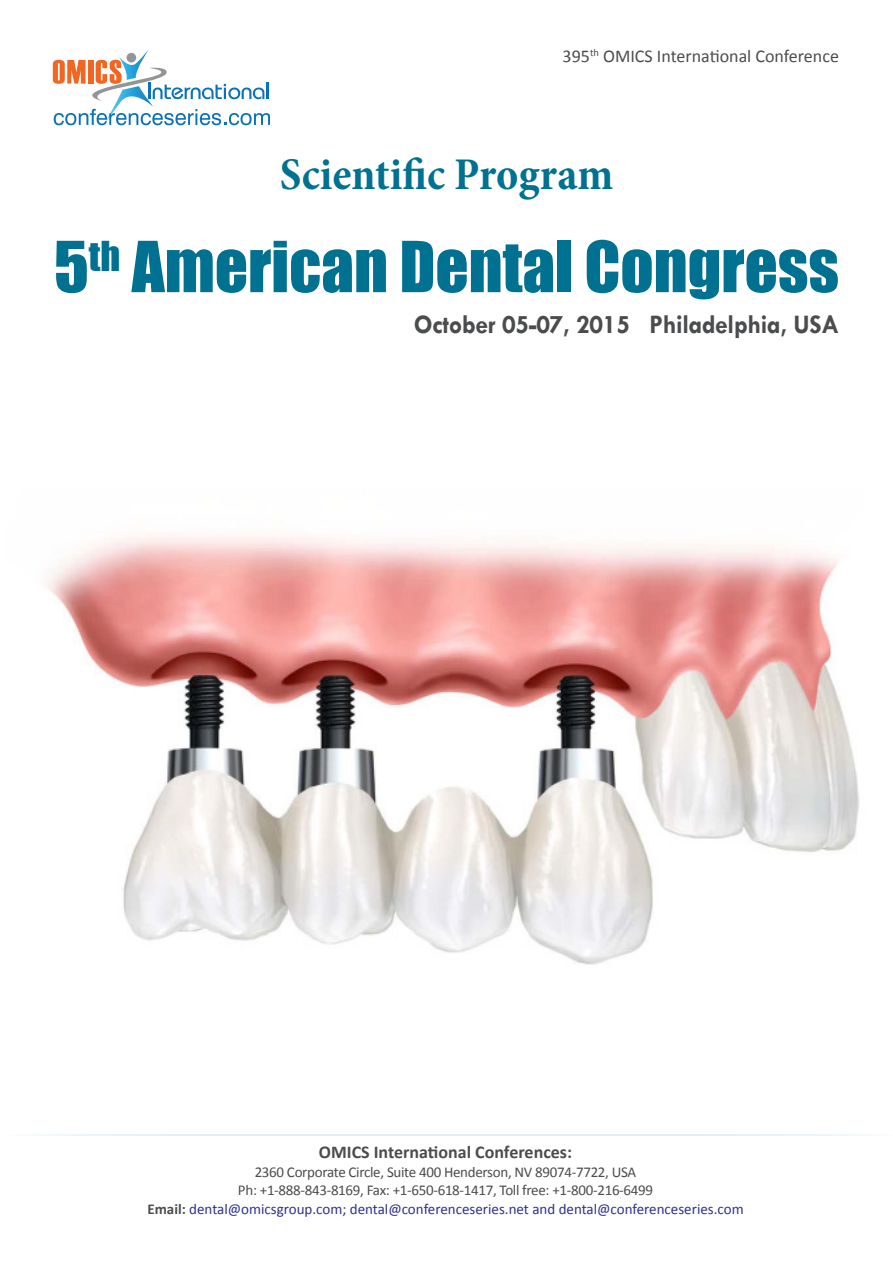
<style>
.page{position:relative;width:893px;height:1263px;background:#fff}
.page>*{position:absolute;margin:0;border:0;box-sizing:border-box;transform-origin:0 0}
.t1{font:64.95px "Impact";color:#007190}
.t2{font:700 condensed 45.9px "Minion Pro";color:#007190}
.t3{font:700 27px "Tw Cen";letter-spacing:-.01em;color:#4b4c4d;scale:.95 1}
.t4{font:18px "Calibri";color:#4b4c4d}
.t5{font:700 18px "Calibri";color:#4b4c4d}
.t6{font:15px "Calibri";letter-spacing:-.02em;color:#4b4c4d}
.t7{font:15px "Calibri";color:#2e3092}
.s1{font-weight:700;color:#4b4c4d}
</style>
<div class="page">
<img style="left:45px;top:533px;width:814px;height:432px">
<svg style="left:53px;top:49px;width:217px;height:76px"></svg>
<hr style="left:0;top:1134px;width:893px;height:2px;background:#e2eff6">
<p class="t4" style="left:563px;top:44px;width:278px">395<sup>th</sup> OMICS International Conference</p>
<p class="t2" style="left:280px;top:143px;width:335px">Scientific Program</p>
<p class="t1" style="left:54px;top:216px;width:786px">5<sup>th</sup> American Dental Congress</p>
<p class="t3" style="left:414px;top:309px;width:449px">October 05-07, 2015 Philadelphia, USA</p>
<p class="t5" style="left:319px;top:1140px;width:255px">OMICS International Conferences:</p>
<p class="t6" style="left:255px;top:1162px;width:383px">2360 Corporate Circle, Suite 400 Henderson, NV 89074-7722, USA</p>
<p class="t6" style="left:238px;top:1181px;width:417px">Ph: +1-888-843-8169, Fax: +1-650-618-1417, Toll free: +1-800-216-6499</p>
<p class="t7" style="left:147px;top:1199px;width:598px"><span class="s1">Email:</span> dental@omicsgroup.com; dental@conferenceseries.net and dental@conferenceseries.com</p>
</div>
